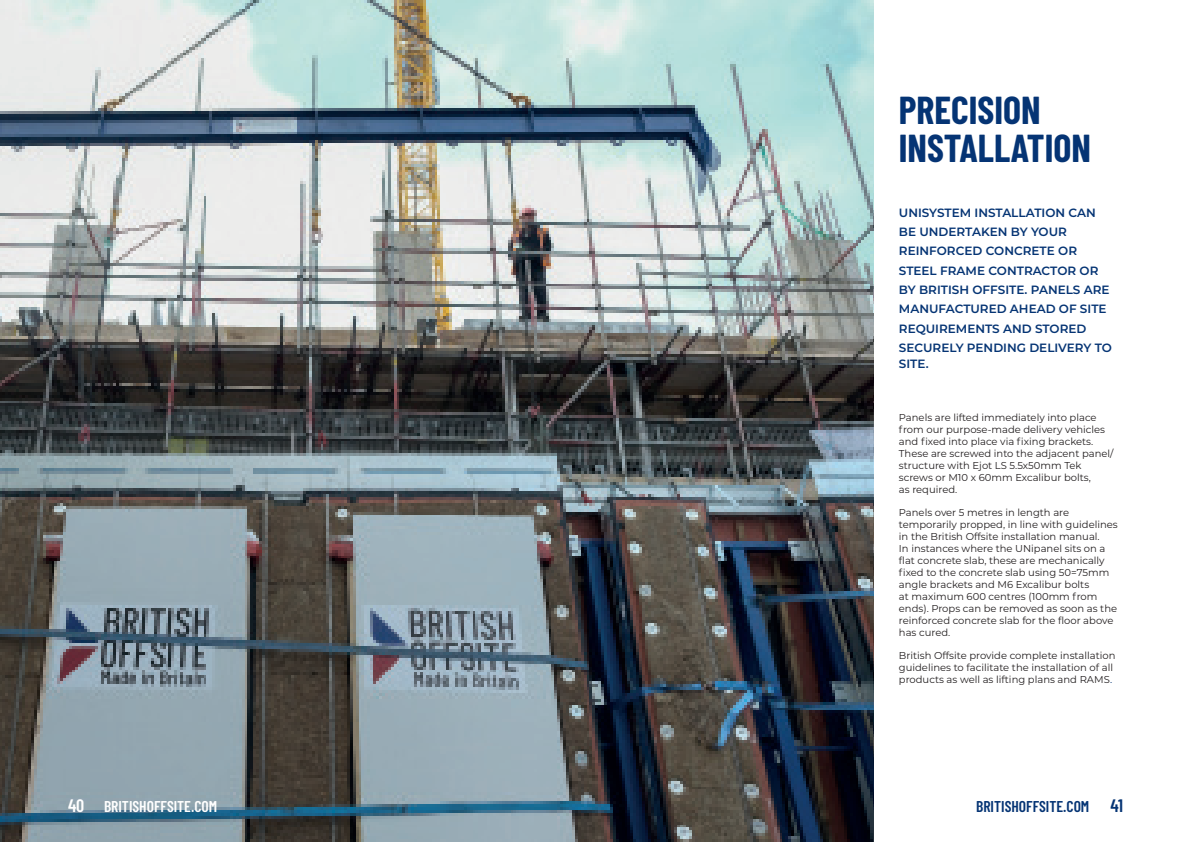
<style>
.page{position:relative;width:1191px;height:842px;background:#fff}
.page>*{position:absolute;margin:0;border:0;box-sizing:border-box;transform-origin:0 0}
.t1{font:700 38px/38px "Barlow Condensed";color:#053474}
.t2{font:600 15.6px "Barlow Condensed";color:#fff}
.t3{font:600 15.6px "Barlow Condensed";color:#053474}
.t4{font:600 12px/16px "Montserrat";color:#053474}
.t5{font:10px/12px "Montserrat";color:#231f20}
.s1{color:#053474}
.s2{font-size:18px;color:#053474}
.s3{font-size:18px}
</style>
<div class="page">
<img style="left:0;top:0;width:873px;height:842px">
<p class="t1" style="left:899px;top:90px;width:194px">PRECISION<br>INSTALLATION</p>
<p class="t4" style="left:899px;top:204px;width:198px">UNISYSTEM INSTALLATION CAN</p>
<p class="t4" style="left:899px;top:223px;width:169px">BE UNDERTAKEN BY YOUR</p>
<p class="t4" style="left:899px;top:243px;width:180px">REINFORCED CONCRETE OR</p>
<p class="t4" style="left:899px;top:262px;width:201px">STEEL FRAME CONTRACTOR OR</p>
<p class="t4" style="left:899px;top:281px;width:212px">BY BRITISH OFFSITE. PANELS ARE</p>
<p class="t4" style="left:899px;top:301px;width:209px">MANUFACTURED AHEAD OF SITE</p>
<p class="t4" style="left:899px;top:320px;width:189px">REQUIREMENTS AND STORED</p>
<p class="t4" style="left:899px;top:339px;width:215px">SECURELY PENDING DELIVERY TO<br>SITE.</p>
<p class="t5" style="left:899px;top:411px;width:216px">Panels are lifted immediately into place from our purpose-made delivery vehicles and fixed into place via fixing brackets.<br>These are screwed into the adjacent panel/ structure with Ejot LS 5.5x50mm Tek screws or M10 x 60mm Excalibur bolts,<br>as required.</p>
<p class="t5" style="left:899px;top:506px;width:220px">Panels over 5 metres in length are temporarily propped, in line with guidelines in the British Offsite installation manual.<br>In instances where the UNipanel sits on a flat concrete slab, these are mechanically fixed to the concrete slab using 50=75mm angle brackets and M6 Excalibur bolts<br>at maximum 600 centres (100mm from ends). Props can be removed as soon as the reinforced concrete slab for the floor above has cured.</p>
<p class="t5" style="left:899px;top:649px;width:218px">British Offsite provide complete installation guidelines to facilitate the installation of all products as well as lifting plans and RAMS<span class="s1">.</span></p>
<p class="t2" style="left:68px;top:795px;width:151px"><span class="s2">40</span> BRITISHOFFSITE.COM</p>
<h2 class="t3" style="left:976px;top:795px;width:148px">BRITISHOFFSITE.COM <span class="s3">41</span></h2>
</div>
